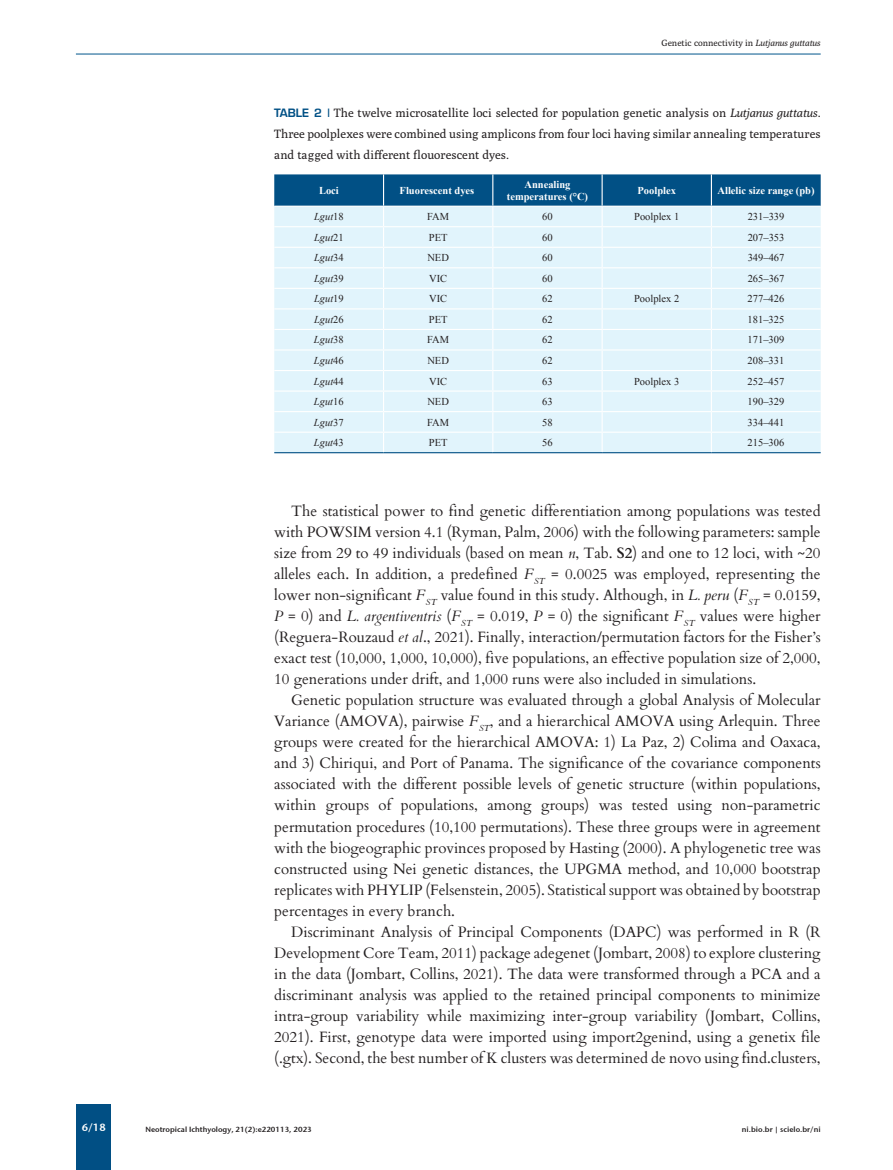
<style>
.page{position:relative;width:893px;height:1170px;background:#fff}
.page>*{position:absolute;margin:0;border:0;box-sizing:border-box;transform-origin:0 0}
.t1{font:15px/21px "Cardo";color:#231f20;text-align:justify}
.t2{font:12px/21px "Poly";color:#231f20;text-align:justify}
.t3{font:10.5px "Times New Roman";color:#231f20}
.t4{font:700 10.5px/12.6px "Times New Roman";color:#fff;text-align:center}
.t5{font:italic 10.5px "Times New Roman";color:#231f20}
.t6{font:10.5px "Stone Sans Sem ITCTT Semi";color:#fff}
.t7{font:9px "Poly";color:#231f20}
.t8{font:7.5px "Stone Sans Sem ITCTT Semi";color:#231f20}
.s1{font-style:italic}
.s2{font-family:"Eugenio Medium Normal";color:#015085}
.s3{font-style:normal}
.s4{font-weight:700}
</style>
<div class="page">
<div style="left:77px;top:1104px;width:34px;height:65px;background:#014f84"></div>
<hr style="left:76px;top:54px;width:745px;height:1px;background:#01558c">
<svg style="left:274px;top:174px;width:547px;height:278px;background:#c9e2ee"></svg>
<hr style="left:274px;top:452px;width:110px;height:1px;background:#015085">
<hr style="left:384px;top:452px;width:109px;height:1px;background:#015085">
<hr style="left:493px;top:452px;width:109px;height:1px;background:#015085">
<hr style="left:602px;top:452px;width:109px;height:1px;background:#015085">
<hr style="left:711px;top:452px;width:110px;height:1px;background:#015085">
<p class="t7" style="left:661px;top:38px;width:161px">Genetic connectivity in <span class="s1">Lutjanus guttatus</span></p>
<p class="t2" style="left:274px;top:102px;width:548px"><span class="s2">TABLE 2 |</span> The twelve microsatellite loci selected for population genetic analysis on <span class="s1">Lutjanus guttatus</span>.<br>Three poolplexes were combined using amplicons from four loci having similar annealing temperatures and tagged with different flouorescent dyes.</p>
<p class="t4" style="left:319px;top:184px;width:21px">Loci</p>
<p class="t4" style="left:400px;top:184px;width:76px">Fluorescent dyes</p>
<p class="t4" style="left:507px;top:177px;width:83px">Annealing temperatures (°C)</p>
<p class="t4" style="left:637px;top:184px;width:40px">Poolplex</p>
<p class="t4" style="left:717px;top:184px;width:99px">Allelic size range (pb)</p>
<p class="t5" style="left:314px;top:209px;width:31px">Lgut<span class="s3">18</span></p>
<p class="t3" style="left:427px;top:209px;width:23px">FAM</p>
<p class="t3" style="left:542px;top:209px;width:12px">60</p>
<p class="t3" style="left:634px;top:209px;width:47px">Poolplex 1</p>
<p class="t3" style="left:748px;top:209px;width:38px">231–339</p>
<p class="t5" style="left:314px;top:230px;width:31px">Lgut<span class="s3">21</span></p>
<p class="t3" style="left:429px;top:230px;width:20px">PET</p>
<p class="t3" style="left:542px;top:230px;width:12px">60</p>
<p class="t3" style="left:748px;top:230px;width:38px">207–353</p>
<p class="t5" style="left:314px;top:250px;width:31px">Lgut<span class="s3">34</span></p>
<p class="t3" style="left:427px;top:250px;width:23px">NED</p>
<p class="t3" style="left:542px;top:250px;width:12px">60</p>
<p class="t3" style="left:748px;top:250px;width:38px">349–467</p>
<p class="t5" style="left:314px;top:271px;width:31px">Lgut<span class="s3">39</span></p>
<p class="t3" style="left:429px;top:271px;width:20px">VIC</p>
<p class="t3" style="left:542px;top:271px;width:12px">60</p>
<p class="t3" style="left:748px;top:271px;width:38px">265–367</p>
<p class="t5" style="left:314px;top:291px;width:31px">Lgut<span class="s3">19</span></p>
<p class="t3" style="left:429px;top:292px;width:20px">VIC</p>
<p class="t3" style="left:542px;top:292px;width:12px">62</p>
<p class="t3" style="left:634px;top:292px;width:47px">Poolplex 2</p>
<p class="t3" style="left:748px;top:292px;width:38px">277–426</p>
<p class="t5" style="left:314px;top:312px;width:31px">Lgut<span class="s3">26</span></p>
<p class="t3" style="left:429px;top:312px;width:20px">PET</p>
<p class="t3" style="left:542px;top:312px;width:12px">62</p>
<p class="t3" style="left:748px;top:312px;width:38px">181–325</p>
<p class="t5" style="left:314px;top:332px;width:31px">Lgut<span class="s3">38</span></p>
<p class="t3" style="left:427px;top:333px;width:23px">FAM</p>
<p class="t3" style="left:542px;top:333px;width:12px">62</p>
<p class="t3" style="left:748px;top:333px;width:38px">171–309</p>
<p class="t5" style="left:314px;top:353px;width:31px">Lgut<span class="s3">46</span></p>
<p class="t3" style="left:427px;top:353px;width:23px">NED</p>
<p class="t3" style="left:542px;top:353px;width:12px">62</p>
<p class="t3" style="left:748px;top:353px;width:38px">208–331</p>
<p class="t5" style="left:314px;top:374px;width:31px">Lgut<span class="s3">44</span></p>
<p class="t3" style="left:429px;top:374px;width:20px">VIC</p>
<p class="t3" style="left:542px;top:374px;width:12px">63</p>
<p class="t3" style="left:634px;top:374px;width:47px">Poolplex 3</p>
<p class="t3" style="left:748px;top:374px;width:38px">252–457</p>
<p class="t5" style="left:314px;top:394px;width:31px">Lgut<span class="s3">16</span></p>
<p class="t3" style="left:427px;top:394px;width:23px">NED</p>
<p class="t3" style="left:542px;top:394px;width:12px">63</p>
<p class="t3" style="left:748px;top:394px;width:38px">190–329</p>
<p class="t5" style="left:314px;top:415px;width:31px">Lgut<span class="s3">37</span></p>
<p class="t3" style="left:427px;top:415px;width:23px">FAM</p>
<p class="t3" style="left:542px;top:415px;width:12px">58</p>
<p class="t3" style="left:748px;top:415px;width:38px">334–441</p>
<p class="t5" style="left:314px;top:435px;width:31px">Lgut<span class="s3">43</span></p>
<p class="t3" style="left:429px;top:435px;width:20px">PET</p>
<p class="t3" style="left:542px;top:435px;width:12px">56</p>
<p class="t3" style="left:748px;top:435px;width:38px">215–306</p>
<p class="t1" style="left:274px;top:500px;width:548px;text-indent:17px">The statistical power to find genetic differentiation among populations was tested with POWSIM version 4.1 (Ryman, Palm, 2006) with the following parameters: sample size from 29 to 49 individuals (based on mean <span class="s1">n</span>, Tab. <span class="s4">S2</span>) and one to 12 loci, with ~20 alleles each. In addition, a predefined <span class="s1">F</span><sub>ST</sub> = 0.0025 was employed, representing the lower non-significant <span class="s1">F</span><sub>ST</sub> value found in this study. Although, in <span class="s1">L. peru</span> (<span class="s1">F</span><sub>ST</sub> = 0.0159, <span class="s1">P</span> = 0) and <span class="s1">L. argentiventris</span> (<span class="s1">F</span><sub>ST</sub> = 0.019, <span class="s1">P</span> = 0) the significant <span class="s1">F</span><sub>ST</sub> values were higher (Reguera-Rouzaud <span class="s1">et al</span>., 2021). Finally, interaction/permutation factors for the Fisher’s exact test (10,000, 1,000, 10,000), five populations, an effective population size of 2,000, 10 generations under drift, and 1,000 runs were also included in simulations.</p>
<p class="t1" style="left:274px;top:689px;width:548px;text-indent:17px">Genetic population structure was evaluated through a global Analysis of Molecular Variance (AMOVA), pairwise <span class="s1">F</span><sub>ST</sub>, and a hierarchical AMOVA using Arlequin. Three groups were created for the hierarchical AMOVA: 1) La Paz, 2) Colima and Oaxaca, and 3) Chiriqui, and Port of Panama. The significance of the covariance components associated with the different possible levels of genetic structure (within populations, within groups of populations, among groups) was tested using non-parametric permutation procedures (10,100 permutations). These three groups were in agreement with the biogeographic provinces proposed by Hasting (2000). A phylogenetic tree was constructed using Nei genetic distances, the UPGMA method, and 10,000 bootstrap replicates with PHYLIP (Felsenstein, 2005). Statistical support was obtained by bootstrap percentages in every branch.</p>
<p class="t1" style="left:274px;top:920px;width:548px;text-indent:17px">Discriminant Analysis of Principal Components (DAPC) was performed in R (R Development Core Team, 2011) package adegenet (Jombart, 2008) to explore clustering in the data (Jombart, Collins, 2021). The data were transformed through a PCA and a discriminant analysis was applied to the retained principal components to minimize intra-group variability while maximizing inter-group variability (Jombart, Collins, 2021). First, genotype data were imported using import2genind, using a genetix file (.gtx). Second, the best number of K clusters was determined de novo using find.clusters,</p>
<p class="t6" style="left:82px;top:1118px;width:25px">6/18</p>
<p class="t8" style="left:145px;top:1122px;width:168px">Neotropical Ichthyology, 21(2):e220113, 2023</p>
<p class="t8" style="left:742px;top:1122px;width:80px">ni.bio.br | scielo.br/ni</p>
</div>
